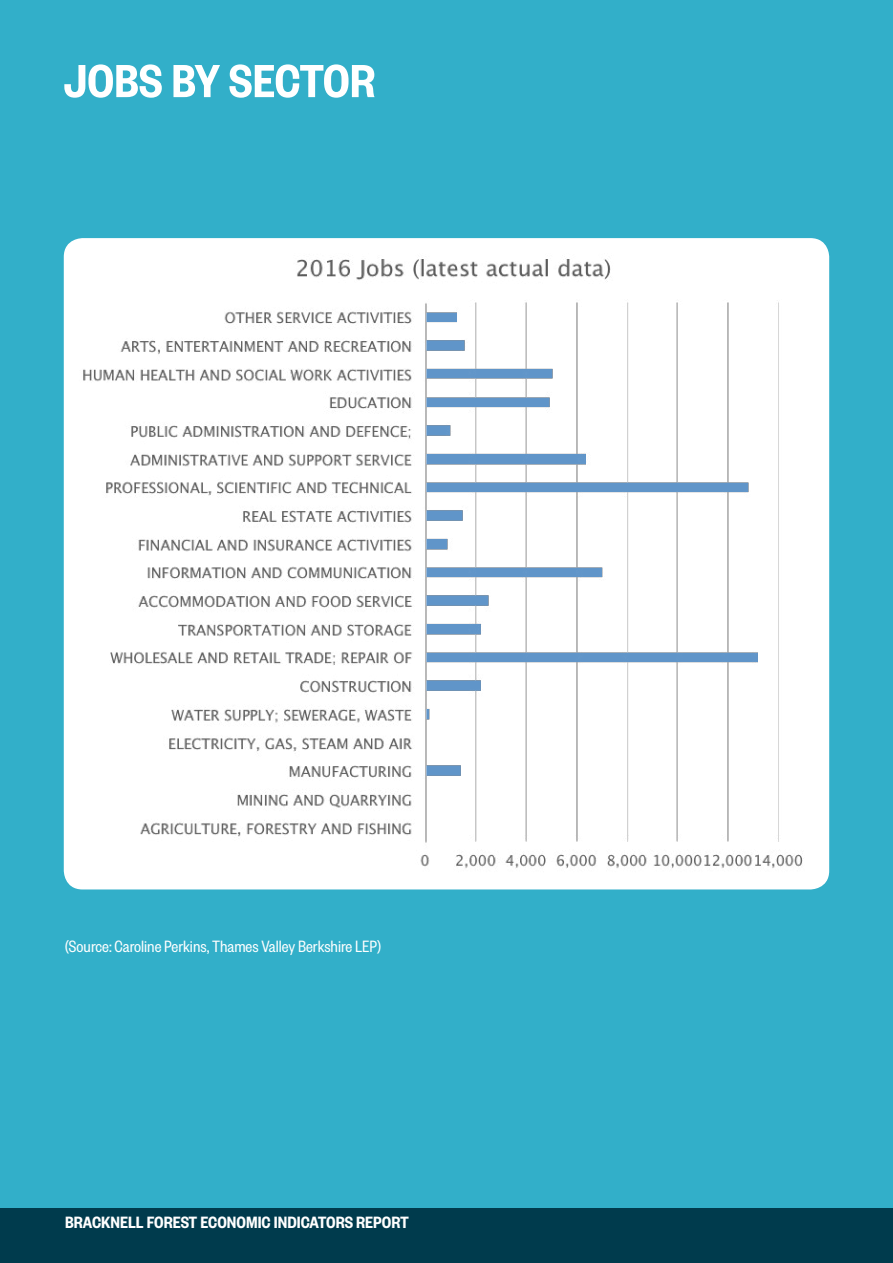
<style>
.page{position:relative;width:893px;height:1263px;background:#fff}
.page>*{position:absolute;margin:0;border:0;box-sizing:border-box;transform-origin:0 0}
.t1{font:600 51px "Founders Grotesk Cond";color:#fff}
.t2{font:18px "Founders Grotesk Cond";color:#fff}
.t3{font:600 18px "Founders Grotesk Cond";color:#fff}
</style>
<div class="page">
<div style="left:0;top:1199px;width:893px;height:64px;background:#003b4d"></div>
<div style="left:0;top:0;width:893px;height:1208px;background:#32afc9"></div>
<div style="left:65px;top:239px;width:763px;height:650px;background:#fff;border-radius:18px"></div>
<img style="left:72px;top:239px;width:749px;height:630px">
<h2 class="t1" style="left:64px;top:50px;width:313px">JOBS BY SECTOR</h2>
<p class="t2" style="left:65px;top:936px;width:317px">(Source: Caroline Perkins, Thames Valley Berkshire LEP)</p>
<p class="t3" style="left:65px;top:1211px;width:345px">BRACKNELL FOREST ECONOMIC INDICATORS REPORT</p>
</div>
